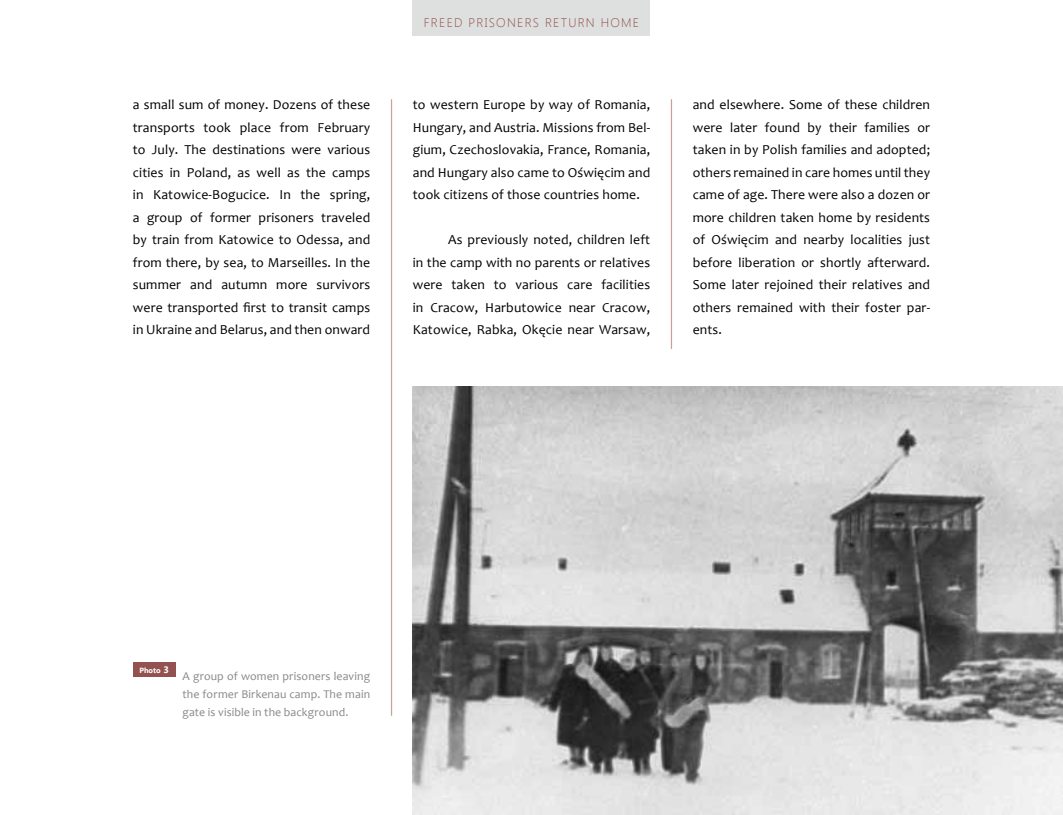
<style>
.page{position:relative;width:1063px;height:815px;background:#fff}
.page>*{position:absolute;margin:0;border:0;box-sizing:border-box;transform-origin:0 0}
.t1{font:13.75px/22.5px "Candara";letter-spacing:.01em;color:#000;text-align:justify}
.t2{font:300 12.5px "Segoe UI";letter-spacing:.1em;color:#935250}
.t3{font:11.88px/18.1px "Candara";letter-spacing:.01em;color:#87888a;text-align:justify}
.t4{font:700 7.5px "Segoe UI";color:#fff}
.s1{font-size:9.38px}
</style>
<div class="page">
<hr style="left:391px;top:99px;width:1px;height:617px;background:#c9a29d">
<hr style="left:671px;top:99px;width:1px;height:617px;background:#c9a29d">
<div style="left:413px;top:0;width:237px;height:35px;background:#dee0df"></div>
<div style="left:413px;top:349px;width:517px;height:466px;background:#fff"></div>
<img style="left:413px;top:386px;width:650px;height:429px">
<div style="left:133px;top:662px;width:42px;height:14px;background:#935250"></div>
<p class="t2" style="left:424px;top:14px;width:217px">FREED PRISONERS RETURN HOM E</p>
<p class="t1" style="left:133px;top:93px;width:239px">a small sum of money. Dozens of these transports took place from February to July. The destinations were various cities in Poland, as well as the camps in Katowice‑Bogucice. In the spring, a group of former prisoners traveled by train from Katowice to Odessa, and from there, by sea, to Marseilles. In the summer and autumn more survivors were transported first to transit camps in Ukraine and Belarus, and then onward</p>
<p class="t1" style="left:413px;top:93px;width:239px">to western Europe by way of Romania, Hungary, and Austria. Missions from Bel‑ gium, Czechoslovakia, France, Romania, and Hungary also came to Oświęcim and took citizens of those countries home.</p>
<p class="t1" style="left:413px;top:228px;width:239px;text-indent:35px">As previously noted, children left in the camp with no parents or relatives were taken to various care facilities in Cracow, Harbutowice near Cracow, Katowice, Rabka, Okęcie near Warsaw,</p>
<p class="t1" style="left:693px;top:93px;width:239px">and elsewhere. Some of these children were later found by their families or taken in by Polish families and adopted; others remained in care homes until they came of age. There were also a dozen or more children taken home by residents of Oświęcim and nearby localities just before liberation or shortly afterward.<br>Some later rejoined their relatives and others remained with their foster par‑ ents.</p>
<p class="t4" style="left:139px;top:664px;width:31px">Photo <span class="s1">3</span></p>
<p class="t3" style="left:182px;top:666px;width:189px">A group of women prisoners leaving the former Birkenau camp. The main gate is visible in the background.</p>
</div>
